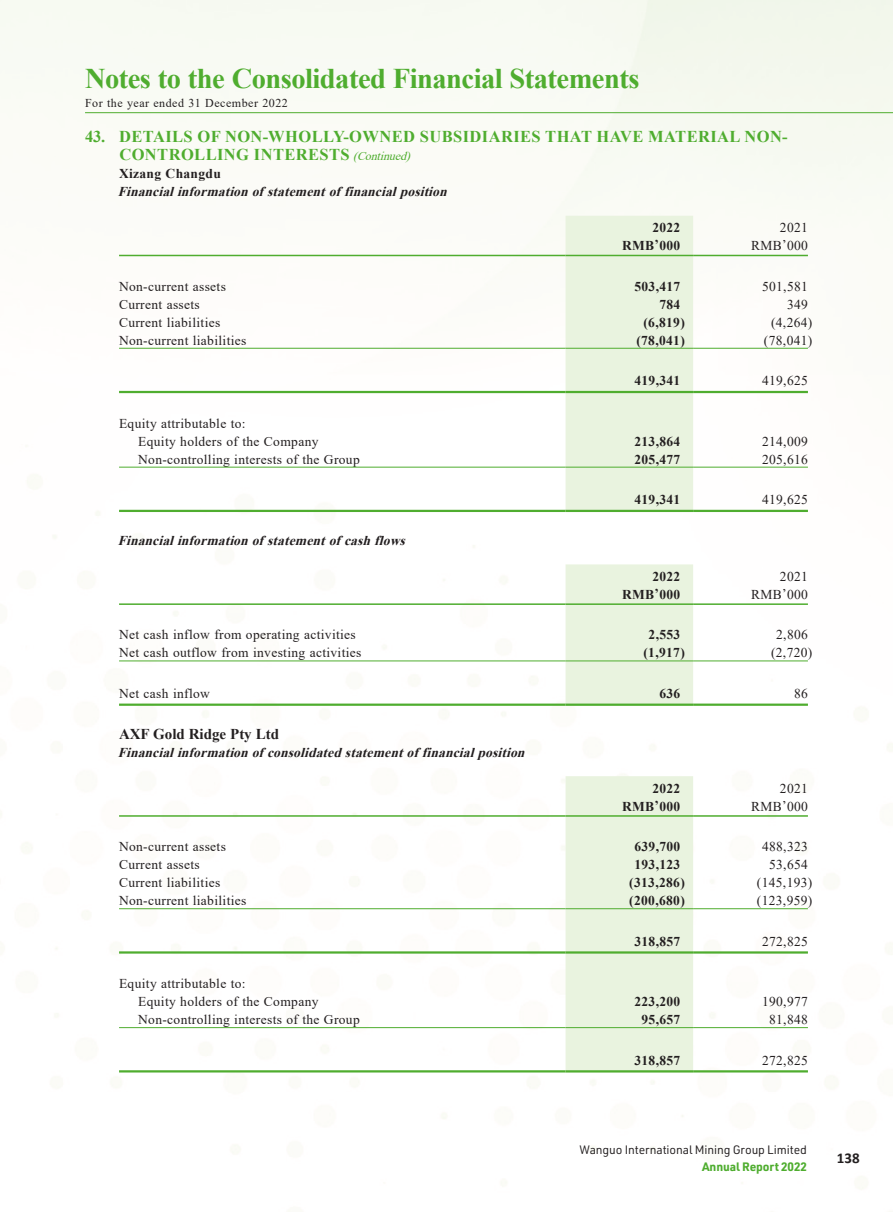
<style>
.page{position:relative;width:893px;height:1212px;background:#fff}
.page>*{position:absolute;margin:0;border:0;box-sizing:border-box;transform-origin:0 0}
.t1{font:700 28.5px "Times New Roman";letter-spacing:-.02em;color:#4fad2f}
.Heading_1{font:700 16.5px "Times New Roman";letter-spacing:.025em;color:#4fad2f}
.Heading_2{font:700 15px "Times New Roman";letter-spacing:-.005em;color:#231f20}
.t2{font:700 15px "Calibri";color:#231f20}
.Body_Text{font:13.5px "Times New Roman";letter-spacing:.025em;color:#231f20}
.Body_Text-2{font:700 13.5px "Times New Roman";letter-spacing:.025em;color:#231f20}
.Heading_3{font:italic 700 13.5px "Times New Roman";color:#231f20}
.t3{font:12px "URWDIN";letter-spacing:-.01em;color:#231f20}
.t4{font:12px "Times New Roman";letter-spacing:.04em;color:#231f20}
.t5{font:700 12px "URWDIN";letter-spacing:-.01em;color:#4fad2f}
.Heading_1-2{font:italic 12px "Times New Roman";color:#4fad2f}
</style>
<div class="page">
<hr style="left:85px;top:112px;width:808px;height:1px;background:#4fad2f">
<div style="left:566px;top:216px;width:127px;height:294px;background:#e9f3df"></div>
<hr style="left:119px;top:255px;width:447px;height:1px;background:#4fad2f">
<hr style="left:566px;top:255px;width:127px;height:1px;background:#4fad2f">
<hr style="left:693px;top:255px;width:115px;height:1px;background:#4fad2f">
<hr style="left:119px;top:348px;width:447px;height:1px;background:#4fad2f">
<hr style="left:566px;top:348px;width:127px;height:1px;background:#4fad2f">
<hr style="left:693px;top:348px;width:115px;height:1px;background:#4fad2f">
<hr style="left:119px;top:391px;width:447px;height:2px;background:#4fad2f">
<hr style="left:566px;top:391px;width:127px;height:2px;background:#4fad2f">
<hr style="left:693px;top:391px;width:115px;height:2px;background:#4fad2f">
<hr style="left:119px;top:467px;width:447px;height:1px;background:#4fad2f">
<hr style="left:566px;top:467px;width:127px;height:1px;background:#4fad2f">
<hr style="left:693px;top:467px;width:115px;height:1px;background:#4fad2f">
<hr style="left:119px;top:510px;width:447px;height:2px;background:#4fad2f">
<hr style="left:566px;top:510px;width:127px;height:2px;background:#4fad2f">
<hr style="left:693px;top:510px;width:115px;height:2px;background:#4fad2f">
<div style="left:566px;top:564px;width:127px;height:139px;background:#e9f3df"></div>
<hr style="left:119px;top:603px;width:447px;height:2px;background:#4fad2f">
<hr style="left:566px;top:603px;width:127px;height:2px;background:#4fad2f">
<hr style="left:693px;top:603px;width:115px;height:2px;background:#4fad2f">
<hr style="left:119px;top:660px;width:447px;height:1px;background:#4fad2f">
<hr style="left:566px;top:660px;width:127px;height:1px;background:#4fad2f">
<hr style="left:693px;top:660px;width:115px;height:1px;background:#4fad2f">
<hr style="left:119px;top:703px;width:447px;height:3px;background:#4fad2f">
<hr style="left:566px;top:703px;width:127px;height:3px;background:#4fad2f">
<hr style="left:693px;top:703px;width:115px;height:3px;background:#4fad2f">
<div style="left:566px;top:776px;width:127px;height:294px;background:#e9f3df"></div>
<hr style="left:119px;top:815px;width:447px;height:2px;background:#4fad2f">
<hr style="left:566px;top:815px;width:127px;height:2px;background:#4fad2f">
<hr style="left:693px;top:815px;width:115px;height:2px;background:#4fad2f">
<hr style="left:119px;top:908px;width:447px;height:1px;background:#4fad2f">
<hr style="left:566px;top:908px;width:127px;height:1px;background:#4fad2f">
<hr style="left:693px;top:908px;width:115px;height:1px;background:#4fad2f">
<hr style="left:119px;top:951px;width:447px;height:2px;background:#4fad2f">
<hr style="left:566px;top:951px;width:127px;height:2px;background:#4fad2f">
<hr style="left:693px;top:951px;width:115px;height:2px;background:#4fad2f">
<hr style="left:119px;top:1027px;width:447px;height:1px;background:#4fad2f">
<hr style="left:566px;top:1027px;width:127px;height:1px;background:#4fad2f">
<hr style="left:693px;top:1027px;width:115px;height:1px;background:#4fad2f">
<hr style="left:119px;top:1070px;width:447px;height:2px;background:#4fad2f">
<hr style="left:566px;top:1070px;width:127px;height:2px;background:#4fad2f">
<hr style="left:693px;top:1070px;width:115px;height:2px;background:#4fad2f">
<h1 class="t1" style="left:85px;top:58px;width:556px">Notes to the Consolidated Financial Statements</h1>
<p class="t4" style="left:85px;top:94px;width:204px">For the year ended 31 December 2022</p>
<p class="Heading_1" style="left:85px;top:125px;width:22px">43.</p>
<p class="Heading_1" style="left:119px;top:125px;width:670px">DETAILS OF NON-WHOLLY-OWNED SUBSIDIARIES THAT HAVE MATERIAL NON-</p>
<p class="Heading_1" style="left:119px;top:143px;width:232px">CONTROLLING INTERESTS</p>
<p class="Heading_1-2" style="left:353px;top:148px;width:10px">(</p>
<p class="Heading_1-2" style="left:357px;top:148px;width:55px">Continued</p>
<p class="Heading_1-2" style="left:406px;top:148px;width:10px">(</p>
<p class="Body_Text-2" style="left:119px;top:164px;width:103px">Xizang Changdu</p>
<p class="Heading_3" style="left:118px;top:182px;width:335px">Financial information of statement of financial position</p>
<p class="Body_Text-2" style="left:652px;top:218px;width:30px">2022</p>
<p class="Body_Text" style="left:780px;top:218px;width:30px">2021</p>
<p class="Body_Text-2" style="left:655px;top:235px;width:6px">’</p>
<p class="Body_Text-2" style="left:622px;top:236px;width:60px">RMB 000</p>
<p class="Body_Text" style="left:782px;top:235px;width:6px">‘</p>
<p class="Body_Text" style="left:751px;top:236px;width:58px">RMB 000</p>
<p class="Body_Text" style="left:119px;top:277px;width:108px">Non-current assets</p>
<p class="Body_Text-2" style="left:634px;top:276px;width:47px">503,417</p>
<p class="Body_Text" style="left:762px;top:277px;width:47px">501,581</p>
<p class="Body_Text" style="left:119px;top:295px;width:82px">Current assets</p>
<p class="Body_Text-2" style="left:659px;top:294px;width:22px">784</p>
<p class="Body_Text" style="left:787px;top:295px;width:22px">349</p>
<p class="Body_Text" style="left:119px;top:313px;width:103px">Current liabilities</p>
<p class="Body_Text-2" style="left:643px;top:312px;width:43px">)6,819(</p>
<p class="Body_Text" style="left:771px;top:313px;width:43px">)4,264(</p>
<p class="Body_Text" style="left:119px;top:331px;width:129px">Non-current liabilities</p>
<p class="Body_Text-2" style="left:636px;top:330px;width:50px">)78,041(</p>
<p class="Body_Text" style="left:764px;top:331px;width:50px">)78,041(</p>
<p class="Body_Text-2" style="left:634px;top:371px;width:47px">419,341</p>
<p class="Body_Text" style="left:762px;top:371px;width:47px">419,625</p>
<p class="Body_Text" style="left:119px;top:413px;width:128px">Equity attributable to:</p>
<p class="Body_Text" style="left:138px;top:431px;width:182px">Equity holders of the Company</p>
<p class="Body_Text-2" style="left:634px;top:431px;width:47px">213,864</p>
<p class="Body_Text" style="left:762px;top:431px;width:47px">214,009</p>
<p class="Body_Text" style="left:138px;top:449px;width:223px">Non-controlling interests of the Group</p>
<p class="Body_Text-2" style="left:634px;top:449px;width:47px">205,477</p>
<p class="Body_Text" style="left:762px;top:449px;width:47px">205,616</p>
<p class="Body_Text-2" style="left:634px;top:490px;width:47px">419,341</p>
<p class="Body_Text" style="left:762px;top:490px;width:47px">419,625</p>
<p class="Heading_3" style="left:118px;top:530px;width:294px">Financial information of statement of cash flows</p>
<p class="Body_Text-2" style="left:652px;top:566px;width:30px">2022</p>
<p class="Body_Text" style="left:780px;top:567px;width:30px">2021</p>
<p class="Body_Text-2" style="left:622px;top:584px;width:60px">RMB’000</p>
<p class="Body_Text" style="left:751px;top:585px;width:58px">RMB‘000</p>
<p class="Body_Text" style="left:119px;top:625px;width:238px">Net cash inflow from operating activities</p>
<p class="Body_Text-2" style="left:649px;top:625px;width:33px">2,553</p>
<p class="Body_Text" style="left:776px;top:625px;width:33px">2,806</p>
<p class="Body_Text" style="left:119px;top:643px;width:244px">Net cash outflow from investing activities</p>
<p class="Body_Text-2" style="left:643px;top:643px;width:43px">)1,917(</p>
<p class="Body_Text" style="left:771px;top:643px;width:43px">)2,720(</p>
<p class="Body_Text" style="left:119px;top:684px;width:92px">Net cash inflow</p>
<p class="Heading_2" style="left:119px;top:723px;width:162px">AXF Gold Ridge Pty Ltd</p>
<p class="Heading_3" style="left:118px;top:742px;width:413px">Financial information of consolidated statement of financial position</p>
<p class="Body_Text-2" style="left:659px;top:683px;width:22px">636</p>
<p class="Body_Text" style="left:794px;top:684px;width:15px">86</p>
<p class="Body_Text-2" style="left:652px;top:778px;width:30px">2022</p>
<p class="Body_Text" style="left:780px;top:778px;width:30px">2021</p>
<p class="Body_Text-2" style="left:622px;top:796px;width:60px">RMB’000</p>
<p class="Body_Text" style="left:751px;top:796px;width:58px">RMB‘000</p>
<p class="Body_Text" style="left:119px;top:837px;width:108px">Non-current assets</p>
<p class="Body_Text-2" style="left:634px;top:837px;width:47px">639,700</p>
<p class="Body_Text" style="left:762px;top:837px;width:47px">488,323</p>
<p class="Body_Text" style="left:119px;top:855px;width:82px">Current assets</p>
<p class="Body_Text-2" style="left:634px;top:855px;width:47px">193,123</p>
<p class="Body_Text" style="left:769px;top:855px;width:40px">53,654</p>
<p class="Body_Text" style="left:119px;top:873px;width:103px">Current liabilities</p>
<p class="Body_Text-2" style="left:629px;top:873px;width:57px">)313,286(</p>
<p class="Body_Text" style="left:757px;top:873px;width:57px">)145,193(</p>
<p class="Body_Text" style="left:119px;top:891px;width:129px">Non-current liabilities</p>
<p class="Body_Text-2" style="left:629px;top:891px;width:57px">)200,680(</p>
<p class="Body_Text" style="left:757px;top:891px;width:57px">)123,959(</p>
<p class="Body_Text-2" style="left:634px;top:931px;width:47px">318,857</p>
<p class="Body_Text" style="left:762px;top:931px;width:47px">272,825</p>
<p class="Body_Text" style="left:119px;top:974px;width:128px">Equity attributable to:</p>
<p class="Body_Text" style="left:138px;top:992px;width:182px">Equity holders of the Company</p>
<p class="Body_Text-2" style="left:634px;top:992px;width:47px">223,200</p>
<p class="Body_Text" style="left:762px;top:992px;width:47px">190,977</p>
<p class="Body_Text" style="left:138px;top:1010px;width:223px">Non-controlling interests of the Group</p>
<p class="Body_Text-2" style="left:642px;top:1010px;width:40px">95,657</p>
<p class="Body_Text" style="left:769px;top:1010px;width:40px">81,848</p>
<p class="Body_Text-2" style="left:634px;top:1050px;width:47px">318,857</p>
<p class="Body_Text" style="left:762px;top:1050px;width:47px">272,825</p>
<p class="t3" style="left:579px;top:1142px;width:229px">Wanguo International Mining Group Limited</p>
<p class="t5" style="left:702px;top:1158px;width:106px">Annual Report 2022</p>
<p class="t2" style="left:837px;top:1147px;width:24px">138</p>
</div>
